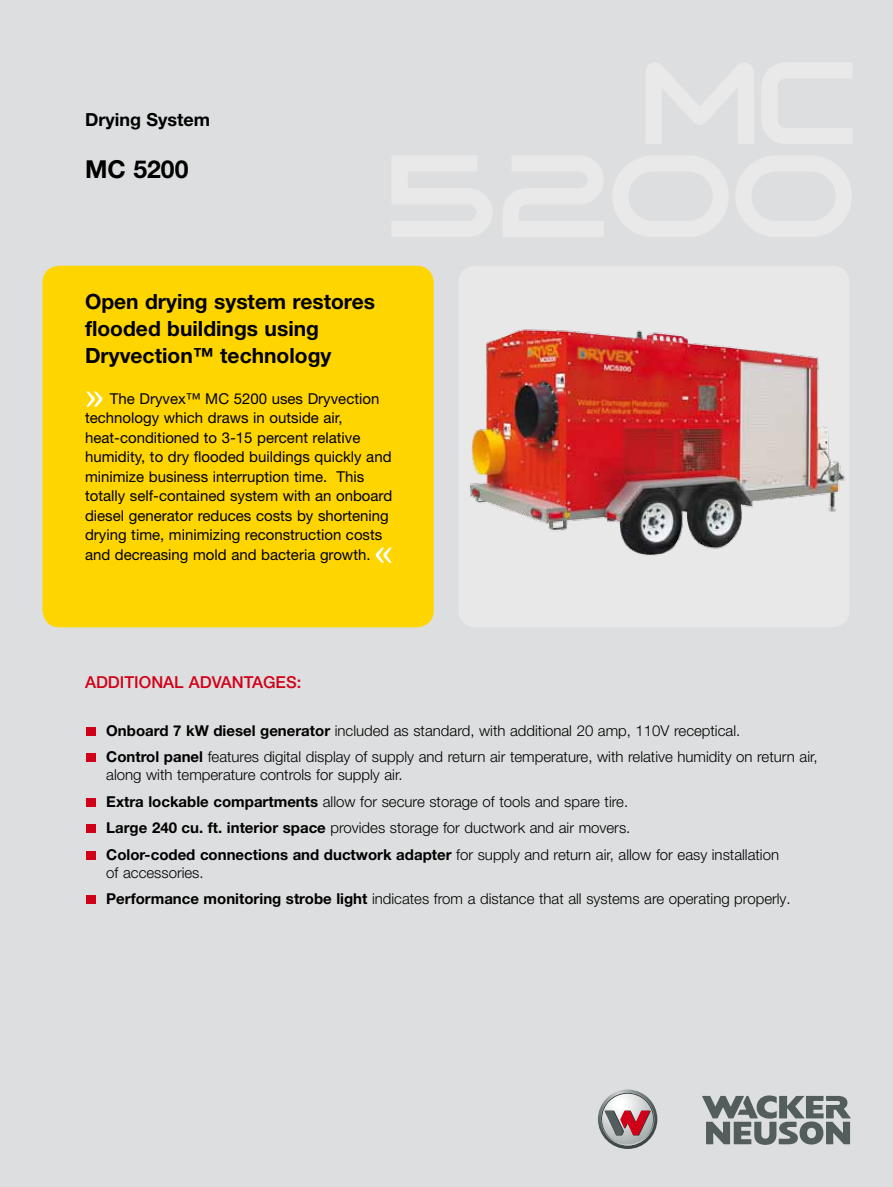
<style>
.page{position:relative;width:893px;height:1187px;background:#fff}
.page>*{position:absolute;margin:0;border:0;box-sizing:border-box;transform-origin:0 0}
.t1{font:700 24.75px "Helvetica Neue LT Pro";color:#000}
.t2{font:700 21px/27px "Helvetica Neue LT Pro";color:#000}
.t3{font:700 18px "Helvetica Neue LT Pro";color:#000}
.t4{font:500 16.5px "Helvetica Neue";color:#d10019}
.t5{font:300 15px/26.5px "Helvetica Neue LT Pro";color:#000}
.t6{font:15px/19.5px "Helvetica Neue LT Pro";color:#000}
.s1{font-weight:700}
</style>
<div class="page">
<div style="left:0;top:0;width:893px;height:1186px;background:#dddedf"></div>
<div style="left:458px;top:266px;width:391px;height:361px;background:#e8e8e9;border-radius:17px"></div>
<img style="left:470px;top:329px;width:375px;height:227px">
<div style="left:43px;top:266px;width:391px;height:361px;background:#ffd500;border-radius:17px"></div>
<div style="left:87px;top:726px;width:9px;height:9px;background:#d10019"></div>
<div style="left:87px;top:753px;width:9px;height:9px;background:#d10019"></div>
<div style="left:87px;top:797px;width:9px;height:9px;background:#d10019"></div>
<div style="left:87px;top:824px;width:9px;height:9px;background:#d10019"></div>
<div style="left:87px;top:850px;width:9px;height:9px;background:#d10019"></div>
<div style="left:87px;top:895px;width:9px;height:9px;background:#d10019"></div>
<svg style="left:86px;top:391px;width:16px;height:15px"></svg>
<svg style="left:376px;top:547px;width:16px;height:15px"></svg>
<svg style="left:646px;top:63px;width:108px;height:81px"></svg>
<svg style="left:762px;top:63px;width:90px;height:81px"></svg>
<svg style="left:613px;top:156px;width:115px;height:81px"></svg>
<svg style="left:736px;top:156px;width:115px;height:81px"></svg>
<svg style="left:598px;top:1089px;width:59px;height:60px"></svg>
<svg style="left:702px;top:1095px;width:149px;height:49px"></svg>
<p class="t3" style="left:85px;top:108px;width:127px">Drying System</p>
<h1 class="t1" style="left:85px;top:153px;width:105px">MC 5200</h1>
<h2 class="t2" style="left:85px;top:287px;width:291px">Open drying system restores flooded buildings using<br>Dryvection™ technology</h2>
<p class="t6" style="left:85px;top:388px;width:309px;text-indent:25px">The Dryvex™ MC 5200 uses Dryvection technology which draws in outside air, heat-conditioned to 3-15 percent relative humidity, to dry flooded buildings quickly and minimize business interruption time. This totally self-contained system with an onboard diesel generator reduces costs by shortening drying time, minimizing reconstruction costs and decreasing mold and bacteria growth.</p>
<p class="t4" style="left:85px;top:672px;width:218px">ADDITIONAL ADVANTAGES:</p>
<p class="t5" style="left:106px;top:716px;width:713px"><span class="s1">Onboard 7 kW diesel generator</span> included as standard, with additional 20 amp, 110V receptical.<br><span class="s1">Control panel</span> features digital display of supply and return air temperature, with relative humidity on return air,</p>
<p class="t5" style="left:106px;top:761px;width:674px">along with temperature controls for supply air.<br><span class="s1">Extra lockable compartments</span> allow for secure storage of tools and spare tire.<br><span class="s1">Large 240 cu. ft. interior space</span> provides storage for ductwork and air movers.<br><span class="s1">Color-coded connections and ductwork adapter</span> for supply and return air, allow for easy installation</p>
<p class="t5" style="left:106px;top:858px;width:686px">of accessories.<br><span class="s1">Performance monitoring strobe light</span> indicates from a distance that all systems are operating properly.</p>
</div>
